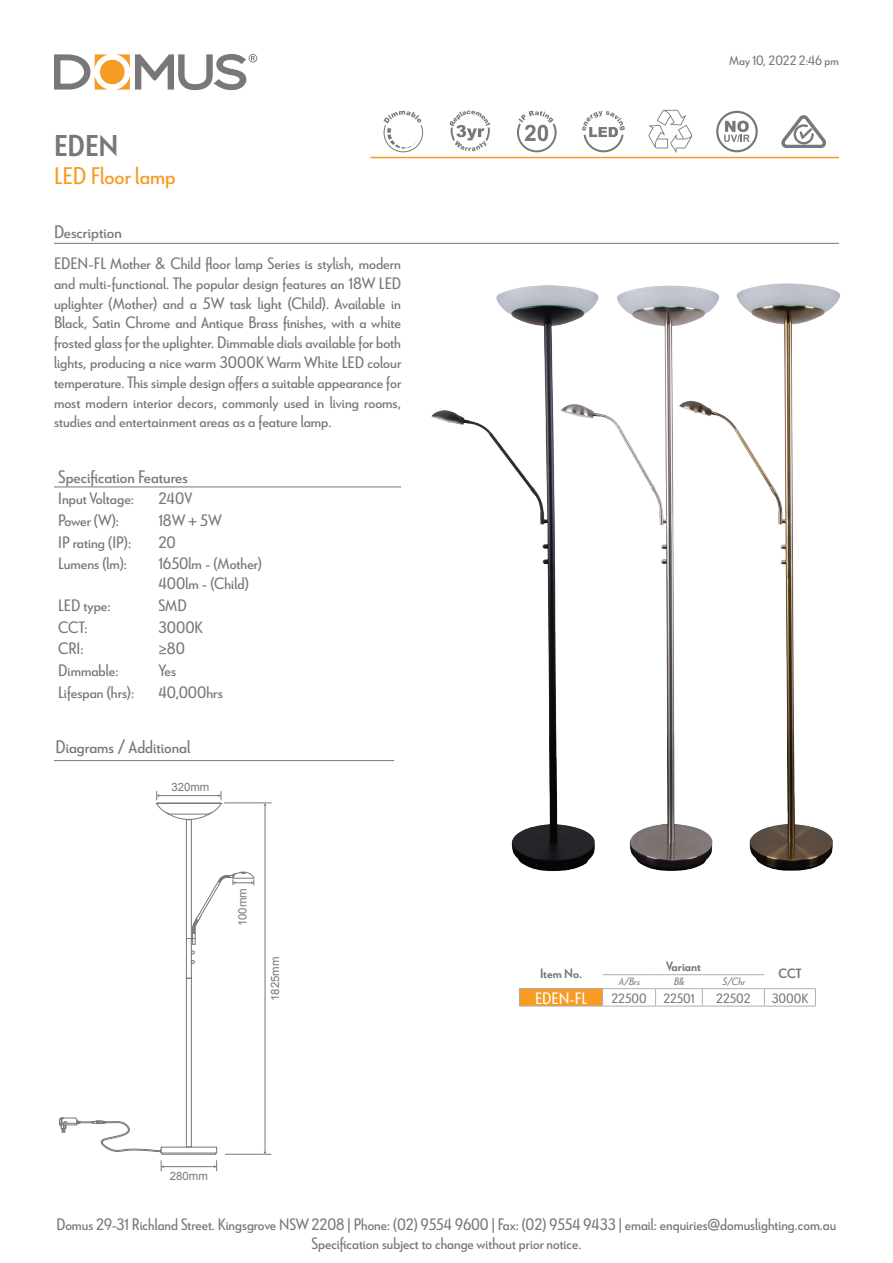
<style>
.page{position:relative;width:893px;height:1263px;background:#fff}
.page>*{position:absolute;margin:0;border:0;box-sizing:border-box;transform-origin:0 0}
.t1{font:700 30px "Le Havre";color:#787779}
.t2{font:24px "Le Havre";color:#f89b24}
.t3{font:18px "Le Havre";color:#787779}
.t4{font:16.5px/19.8px "Le Havre";color:#787779;text-align:justify}
.t5{font:16.5px/19.8px "Le Havre";color:#787779;text-align:center;scale:.96 1}
.t6{font:16.5px "Le Havre";color:#fff}
.t7{font:13.5px "Le Havre";color:#787779}
.t8{font:700 13.5px "Le Havre";color:#787779}
.t9{font:11.4px "Arial";color:#78787c}
.t10{font:italic 10.5px "Le Havre";color:#787779}
</style>
<div class="page">
<svg style="left:54px;top:54px;width:55px;height:36px"></svg>
<svg style="left:116px;top:54px;width:141px;height:36px"></svg>
<div style="left:100px;top:60px;width:25px;height:24px;background:#f89b24;border-radius:50%"></div>
<hr style="left:370px;top:157px;width:469px;height:1px;background:#f89b24">
<hr style="left:224px;top:803px;width:47px;height:1px;background:#78787c">
<hr style="left:225px;top:1154px;width:46px;height:1px;background:#78787c">
<hr style="left:265px;top:805px;width:1px;height:347px;background:#78787c">
<hr style="left:163px;top:1166px;width:52px;height:1px;background:#78787c">
<svg style="left:161px;top:1160px;width:3px;height:11px"></svg>
<svg style="left:214px;top:1160px;width:3px;height:11px"></svg>
<div style="left:186px;top:938px;width:6px;height:40px;border:1px solid #787779"></div>
<svg style="left:191px;top:951px;width:4px;height:3px"></svg>
<svg style="left:191px;top:960px;width:4px;height:4px"></svg>
<hr style="left:191px;top:820px;width:1px;height:118px;background:#787779">
<hr style="left:186px;top:820px;width:1px;height:118px;background:#787779">
<svg style="left:191px;top:871px;width:64px;height:74px"></svg>
<hr style="left:162px;top:1154px;width:54px;height:1px;background:#787779">
<hr style="left:161px;top:1153px;width:56px;height:1px;background:#787779">
<hr style="left:161px;top:1147px;width:55px;height:1px;background:#787779">
<div style="left:186px;top:978px;width:6px;height:169px;border:1px solid #787779"></div>
<svg style="left:59px;top:1118px;width:104px;height:36px"></svg>
<svg style="left:156px;top:791px;width:66px;height:31px"></svg>
<hr style="left:54px;top:243px;width:785px;height:1px;background:#787779">
<hr style="left:54px;top:760px;width:340px;height:1px;background:#787779">
<svg style="left:582px;top:111px;width:43px;height:41px"></svg>
<svg style="left:648px;top:110px;width:44px;height:43px"></svg>
<svg style="left:716px;top:111px;width:42px;height:41px"></svg>
<svg style="left:781px;top:115px;width:45px;height:33px"></svg>
<svg style="left:517px;top:111px;width:40px;height:41px"></svg>
<svg style="left:449px;top:111px;width:42px;height:40px"></svg>
<svg style="left:383px;top:111px;width:40px;height:41px"></svg>
<hr style="left:54px;top:486px;width:100px;height:1px;background:#787779">
<hr style="left:154px;top:486px;width:247px;height:1px;background:#787779">
<svg style="left:519px;top:974px;width:297px;height:32px"></svg>
<hr style="left:519px;top:1006px;width:84px;height:1px;background:#b1afb1">
<hr style="left:603px;top:1006px;width:53px;height:1px;background:#b1afb1">
<hr style="left:656px;top:1006px;width:46px;height:1px;background:#b1afb1">
<hr style="left:702px;top:1006px;width:62px;height:1px;background:#b1afb1">
<hr style="left:764px;top:1006px;width:52px;height:1px;background:#b1afb1">
<hr style="left:603px;top:988px;width:53px;height:1px;background:#b1afb1">
<hr style="left:656px;top:988px;width:46px;height:1px;background:#b1afb1">
<hr style="left:702px;top:988px;width:62px;height:1px;background:#b1afb1">
<hr style="left:603px;top:974px;width:53px;height:1px;background:#b1afb1">
<hr style="left:656px;top:974px;width:46px;height:1px;background:#b1afb1">
<hr style="left:702px;top:974px;width:62px;height:1px;background:#b1afb1">
<hr style="left:519px;top:988px;width:84px;height:1px;background:#b1afb1">
<hr style="left:764px;top:988px;width:52px;height:1px;background:#b1afb1">
<img style="left:744px;top:283px;width:96px;height:588px">
<img style="left:431px;top:286px;width:101px;height:583px">
<img style="left:532px;top:285px;width:212px;height:586px">
<h1 class="t1" style="left:54px;top:127px;width:66px">EDEN</h1>
<h2 class="t2" style="left:54px;top:162px;width:123px">LED Floor lamp</h2>
<p class="t3" style="left:54px;top:221px;width:69px">Description</p>
<p class="t4" style="left:54px;top:253px;width:349px">EDEN-FL Mother &amp; Child floor lamp Series is stylish, modern and multi-functional. The popular design features an 18W LED uplighter (Mother) and a 5W task light (Child). Available in Black, Satin Chrome and Antique Brass finishes, with a white frosted glass for the uplighter. Dimmable dials available for both lights, producing a nice warm 3000K Warm White LED colour temperature. This simple design offers a suitable appearance for most modern interior decors, commonly used in living rooms, studies and entertainment areas as a feature lamp.</p>
<p class="t3" style="left:58px;top:466px;width:131px">Specification Features</p>
<p class="t4" style="left:58px;top:488px;width:77px">Input Voltage:</p>
<p class="t4" style="left:158px;top:488px;width:36px">240V</p>
<p class="t4" style="left:58px;top:510px;width:62px">Power (W):</p>
<p class="t4" style="left:158px;top:510px;width:65px">18W + 5W</p>
<p class="t4" style="left:58px;top:532px;width:74px">IP rating (IP):</p>
<p class="t4" style="left:158px;top:532px;width:19px">20</p>
<p class="t4" style="left:58px;top:553px;width:70px">Lumens (lm):</p>
<p class="t4" style="left:158px;top:553px;width:105px">1650lm - (Mother)<br>400lm - (Child)</p>
<p class="t4" style="left:58px;top:595px;width:54px">LED type:</p>
<p class="t4" style="left:158px;top:595px;width:30px">SMD</p>
<p class="t4" style="left:58px;top:617px;width:31px">CCT:</p>
<p class="t4" style="left:158px;top:617px;width:46px">3000K</p>
<p class="t4" style="left:58px;top:638px;width:27px">CRI:</p>
<p class="t4" style="left:158px;top:638px;width:28px">≥80</p>
<p class="t4" style="left:58px;top:660px;width:62px">Dimmable:</p>
<p class="t4" style="left:158px;top:660px;width:19px">Yes</p>
<p class="t4" style="left:58px;top:682px;width:77px">Lifespan (hrs):</p>
<p class="t4" style="left:158px;top:682px;width:66px">40,000hrs</p>
<p class="t3" style="left:56px;top:736px;width:136px">Diagrams / Additional</p>
<p class="t9" style="left:171px;top:780px;width:40px">320mm</p>
<p class="t9" style="left:235px;top:926px;width:40px;rotate:-90deg">100mm</p>
<p class="t9" style="left:268px;top:1001px;width:46px;rotate:-90deg">1825mm</p>
<p class="t9" style="left:170px;top:1168px;width:40px">280mm</p>
<p class="t7" style="left:729px;top:52px;width:111px">May 10, 2022 2:46 pm</p>
<p class="t8" style="left:540px;top:965px;width:43px">Item No.</p>
<p class="t8" style="left:666px;top:958px;width:36px">Variant</p>
<p class="t10" style="left:619px;top:975px;width:22px">A/Brs</p>
<p class="t10" style="left:674px;top:975px;width:12px">Blk</p>
<p class="t10" style="left:722px;top:975px;width:24px">S/Chr</p>
<p class="t8" style="left:779px;top:965px;width:25px">CCT</p>
<p class="t6" style="left:535px;top:988px;width:54px">EDEN-FL</p>
<p class="t7" style="left:611px;top:990px;width:85px">22500 22501</p>
<p class="t7" style="left:716px;top:990px;width:36px">22502</p>
<p class="t7" style="left:772px;top:990px;width:38px">3000K</p>
<p class="t5" style="left:57px;top:1214px;width:814px">Domus 29-31 Richland Street. Kingsgrove NSW 2208 | Phone: (02) 9554 9600 | Fax: (02) 9554 9433 | email: enquiries@domuslighting.com.au<br>Specification subject to change without prior notice.</p>
</div>
